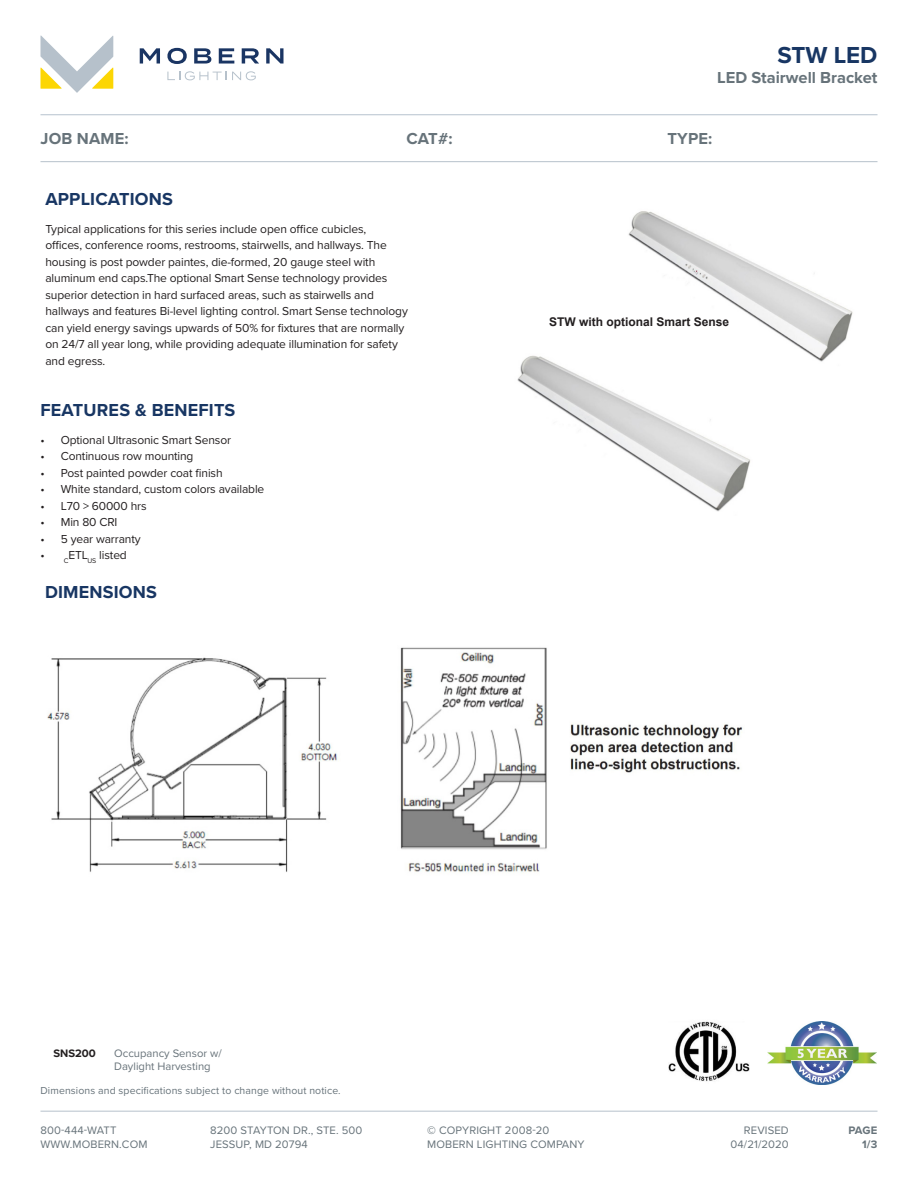
<style>
.page{position:relative;width:918px;height:1188px;background:#fff}
.page>*{position:absolute;margin:0;border:0;box-sizing:border-box;transform-origin:0 0}
.t1{font:700 24px "Proxima Nova";color:#183663}
.t2{font:700 18px "Proxima Nova";letter-spacing:.01em;color:#183663}
.t3{font:700 16.5px "Proxima Nova";color:#67737a}
._8pt_text{font:12px/16.5px "Proxima Nova";letter-spacing:-.01em;color:#231f20}
.t4{font:700 12px "Arial";color:#231f20}
.t5{font:11.25px/13.5px "Proxima Nova";letter-spacing:.01em;color:#67737a}
.t6{font:11.25px/13.5px "Proxima Nova";color:#68737a}
.t7{font:700 11.25px "Proxima Nova";color:#67737a}
.t8{font:700 11.25px "Proxima Nova";color:#231f20}
.t9{font:10.5px "Proxima Nova";letter-spacing:.01em;color:#67737a}
.s1{font-weight:700}
</style>
<div class="page">
<svg style="left:40px;top:35px;width:73px;height:58px"></svg>
<svg style="left:140px;top:48px;width:20px;height:16px"></svg>
<svg style="left:167px;top:48px;width:20px;height:16px"></svg>
<svg style="left:194px;top:48px;width:17px;height:16px"></svg>
<svg style="left:219px;top:48px;width:15px;height:16px"></svg>
<svg style="left:242px;top:48px;width:17px;height:16px"></svg>
<svg style="left:266px;top:48px;width:18px;height:16px"></svg>
<svg style="left:167px;top:71px;width:89px;height:9px"></svg>
<hr style="left:40px;top:1111px;width:838px;height:1px;background:#b6c1cb">
<hr style="left:40px;top:114px;width:838px;height:1px;background:#b6c2ce">
<hr style="left:40px;top:161px;width:838px;height:1px;background:#b6c1cb">
<img style="left:768px;top:1021px;width:109px;height:64px">
<img style="left:517px;top:355px;width:234px;height:157px">
<img style="left:604px;top:211px;width:249px;height:158px">
<img style="left:47px;top:657px;width:291px;height:215px">
<img style="left:400px;top:647px;width:343px;height:226px">
<img style="left:669px;top:1021px;width:80px;height:61px">
<h1 class="t1" style="left:777px;top:38px;width:102px">STW LED</h1>
<h3 class="t3" style="left:717px;top:65px;width:162px">LED Stairwell Bracket</h3>
<h3 class="t3" style="left:40px;top:126px;width:90px">JOB NAME:</h3>
<h3 class="t3" style="left:406px;top:126px;width:48px">CAT#:</h3>
<h3 class="t3" style="left:667px;top:126px;width:46px">TYPE:</h3>
<p class="t2" style="left:45px;top:186px;width:129px">APPLICATIONS</p>
<p class="_8pt_text" style="left:45px;top:220px;width:322px">Typical applications for this series include open office cubicles,</p>
<p class="_8pt_text" style="left:45px;top:237px;width:364px">offices, conference rooms, restrooms, stairwells, and hallways. The housing is post powder paintes, die-formed, 20 gauge steel with aluminum end caps.The optional Smart Sense technology provides superior detection in hard surfaced areas, such as stairwells and hallways and features Bi-level lighting control. Smart Sense technology can yield energy savings upwards of 50% for fixtures that are normally on 24/7 all year long, while providing adequate illumination for safety and egress.</p>
<p class="t2" style="left:40px;top:397px;width:196px">FEATURES &amp; BENEFITS</p>
<p class="_8pt_text" style="left:40px;top:431px;width:192px">• Optional Ultrasonic Smart Sensor</p>
<p class="_8pt_text" style="left:40px;top:448px;width:155px">• Continuous row mounting</p>
<p class="_8pt_text" style="left:40px;top:464px;width:184px">• Post painted powder coat finish</p>
<p class="_8pt_text" style="left:40px;top:481px;width:225px">• White standard, custom colors available</p>
<p class="_8pt_text" style="left:40px;top:497px;width:108px">• L70 &gt; 60000 hrs</p>
<p class="_8pt_text" style="left:40px;top:514px;width:78px">• Min 80 CRI</p>
<p class="_8pt_text" style="left:40px;top:530px;width:102px">• 5 year warranty</p>
<p class="_8pt_text" style="left:40px;top:547px;width:88px">• <sub>C</sub>ETL<sub>US</sub> listed</p>
<p class="t2" style="left:45px;top:579px;width:113px">DIMENSIONS</p>
<p class="t4" style="left:549px;top:313px;width:182px">STW with optional Smart Sense</p>
<p class="t8" style="left:53px;top:1044px;width:44px">SNS200</p>
<p class="t6" style="left:114px;top:1046px;width:109px">Occupancy Sensor w/<br>Daylight Harvesting</p>
<p class="t9" style="left:40px;top:1082px;width:302px">Dimensions and specifications subject to change without notice.</p>
<p class="t5" style="left:40px;top:1123px;width:108px">800-444-WATT<br>WWW.MOBERN.COM</p>
<p class="t5" style="left:210px;top:1123px;width:154px">8200 STAYTON DR., STE. 500<br>JESSUP, MD 20794</p>
<p class="t5" style="left:427px;top:1123px;width:159px"><span class="s1">©</span> COPYRIGHT 2008-20<br>MOBERN LIGHTING COMPANY</p>
<p class="t5" style="left:744px;top:1123px;width:46px">REVISED</p>
<p class="t7" style="left:848px;top:1122px;width:31px">PAGE</p>
<p class="t5" style="left:731px;top:1137px;width:60px">04/21/2020</p>
<p class="t7" style="left:862px;top:1135px;width:17px">1/3</p>
</div>
